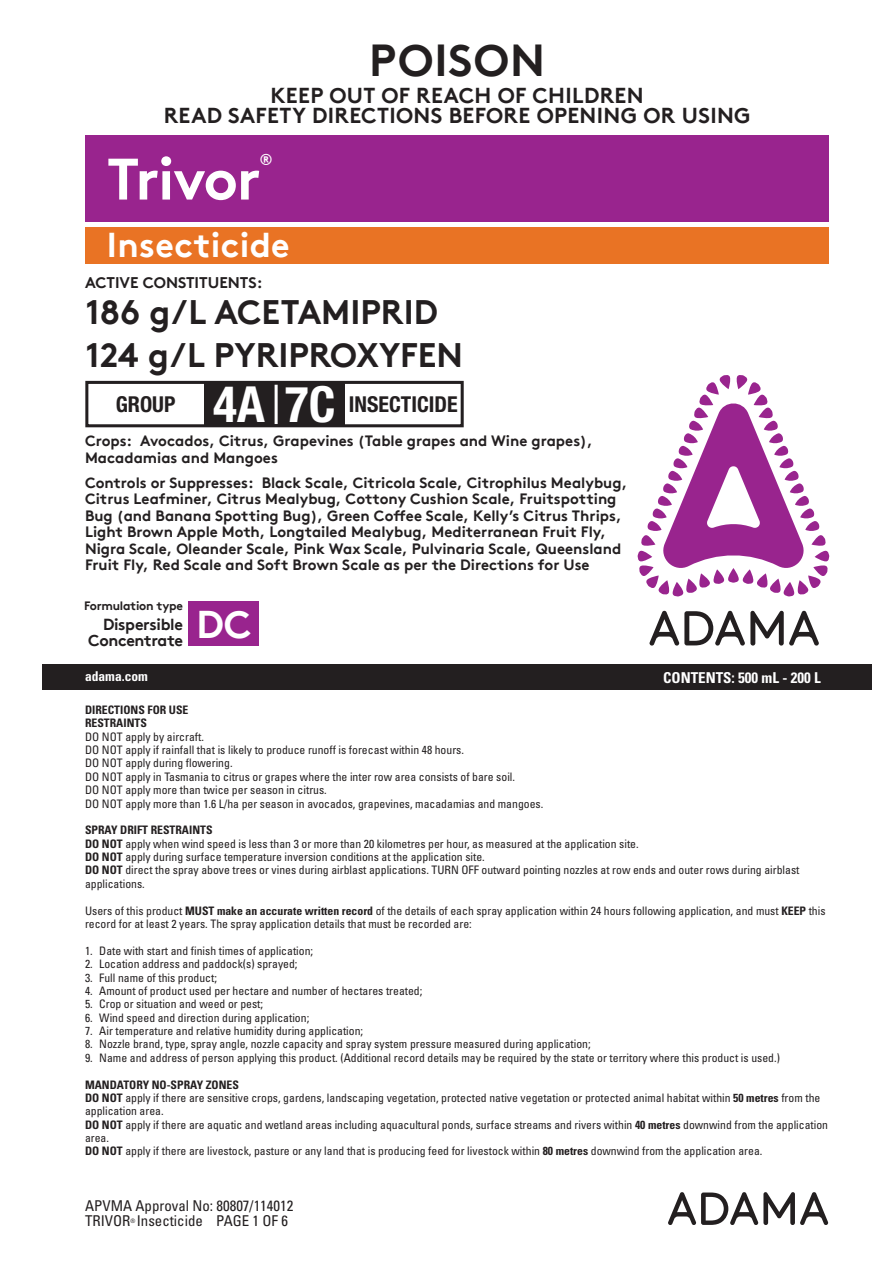
<style>
.page{position:relative;width:893px;height:1263px;background:#fff}
.page>*{position:absolute;margin:0;border:0;box-sizing:border-box;transform-origin:0 0}
.t1{font:700 58.35px "Brown TT";letter-spacing:-.02em;color:#fff}
.t2{font:700 condensed 49.8px "Helvetica Neue";color:#fff}
.t3{font:700 44.85px "Brown TT";letter-spacing:.02em;color:#231f20}
.t4{font:700 38.7px "Brown TT";color:#fff}
.t5{font:700 34.5px "Brown TT";letter-spacing:.01em;color:#fff}
.t6{font:700 33.9px/43px "Brown TT";color:#231f20}
.t7{font:700 condensed 21.9px "Helvetica Neue";color:#231f20}
.t8{font:700 21.6px/20.1px "Brown TT";letter-spacing:.015em;color:#231f20;text-align:center}
.t9{font:700 16.05px/16px "Brown TT";letter-spacing:-.02em;color:#231f20;text-align:right}
.t10{font:700 15.9px "Brown TT";color:#fff}
.t11{font:700 15.45px "Brown TT";color:#231f20}
.t12{font:700 15px/16.5px "Brown TT";color:#231f20}
.t13{font:700 condensed 15px "Univers";color:#fff}
.t14{font:condensed 14.85px/15.8px "Univers";color:#231f20}
.t15{font:700 condensed 13.5px "Univers";color:#fff}
.t16{font:700 12.15px "Brown TT";letter-spacing:-.02em;color:#231f20}
.t17{font:condensed 11.7px/13.4px "Univers";color:#231f20}
.t18{font:700 condensed 11.7px/13.4px "Univers";color:#231f20}
.t19{font:condensed 6.15px "Univers";color:#231f20}
.s1{font-weight:700}
</style>
<div class="page">
<svg style="left:668px;top:1192px;width:160px;height:33px"></svg>
<div style="left:43px;top:664px;width:829px;height:26px;background:#231f20"></div>
<div style="left:85px;top:136px;width:743px;height:86px;background:#99248e"></div>
<div style="left:85px;top:228px;width:744px;height:36px;background:#e97324"></div>
<svg style="left:649px;top:611px;width:170px;height:34px"></svg>
<div style="left:189px;top:601px;width:70px;height:44px;background:#99248e"></div>
<svg style="left:637px;top:375px;width:192px;height:222px"></svg>
<div style="left:276px;top:382px;width:68px;height:43px;background:#231f20"></div>
<div style="left:204px;top:382px;width:70px;height:43px;background:#231f20"></div>
<hr style="left:275px;top:385px;width:3px;height:39px;background:#fff">
<div style="left:85px;top:381px;width:379px;height:46px;border:3px solid #231f20"></div>
<h3 class="t3" style="left:369px;top:33px;width:177px">POISON</h3>
<h3 class="t8" style="left:164px;top:85px;width:588px">KEEP OUT OF REACH OF CHILDREN<br>READ SAFETY DIRECTIONS BEFORE OPENING OR USING</h3>
<h1 class="t1" style="left:107px;top:144px;width:155px">Trivor</h1>
<h3 class="t10" style="left:259px;top:150px;width:15px">®</h3>
<h3 class="t5" style="left:107px;top:224px;width:184px">Insecticide</h3>
<h3 class="t11" style="left:85px;top:274px;width:179px">ACTIVE CONSTITUENTS:</h3>
<h3 class="t6" style="left:85px;top:290px;width:379px">186 g/L ACETAMIPRID<br>124 g/L PYRIPROXYFEN</h3>
<h3 class="t7" style="left:116px;top:391px;width:61px">GROUP</h3>
<h2 class="t2" style="left:213px;top:374px;width:124px">4A 7C</h2>
<h3 class="t7" style="left:349px;top:391px;width:110px">INSECTICIDE</h3>
<p class="t12" style="left:85px;top:433px;width:509px">Crops: Avocados, Citrus, Grapevines (Table grapes and Wine grapes),<br>Macadamias and Mangoes</p>
<p class="t12" style="left:85px;top:474px;width:544px">Controls or Suppresses: Black Scale, Citricola Scale, Citrophilus Mealybug, Citrus Leafminer, Citrus Mealybug, Cottony Cushion Scale, Fruitspotting Bug (and Banana Spotting Bug), Green Coffee Scale, Kelly’s Citrus Thrips, Light Brown Apple Moth, Longtailed Mealybug, Mediterranean Fruit Fly, Nigra Scale, Oleander Scale, Pink Wax Scale, Pulvinaria Scale, Queensland Fruit Fly, Red Scale and Soft Brown Scale as per the Directions for Use</p>
<p class="t16" style="left:84px;top:598px;width:100px">Formulation type</p>
<h3 class="t9" style="left:88px;top:616px;width:96px">Dispersible<br>Concentrate</h3>
<h3 class="t4" style="left:196px;top:601px;width:56px">DC</h3>
<p class="t15" style="left:85px;top:668px;width:64px">adama.com</p>
<p class="t13" style="left:663px;top:668px;width:159px">CONTENTS: 500 mL - 200 L</p>
<p class="t18" style="left:85px;top:703px;width:105px">DIRECTIONS FOR USE<br>RESTRAINTS</p>
<p class="t17" style="left:85px;top:729px;width:460px">DO NOT apply by aircraft.<br>DO NOT apply if rainfall that is likely to produce runoff is forecast within 48 hours.<br>DO NOT apply during flowering.<br>DO NOT apply in Tasmania to citrus or grapes where the inter row area consists of bare soil.<br>DO NOT apply more than twice per season in citrus.<br>DO NOT apply more than 1.6 L/ha per season in avocados, grapevines, macadamias and mangoes.</p>
<p class="t17" style="left:85px;top:823px;width:716px"><span class="s1">SPRAY DRIFT RESTRAINTS<br>DO NOT</span> apply when wind speed is less than 3 or more than 20 kilometres per hour, as measured at the application site.<br><span class="s1">DO NOT</span> apply during surface temperature inversion conditions at the application site.<br><span class="s1">DO NOT</span> direct the spray above trees or vines during airblast applications. TURN OFF outward pointing nozzles at row ends and outer rows during airblast applications.</p>
<p class="t17" style="left:85px;top:903px;width:742px">Users of this product <span class="s1">MUST make an accurate written record</span> of the details of each spray application within 24 hours following application, and must <span class="s1">KEEP</span> this record for at least 2 years. The spray application details that must be recorded are:</p>
<p class="t17" style="left:85px;top:943px;width:230px">1. Date with start and finish times of application;</p>
<p class="t17" style="left:85px;top:957px;width:214px">2. Location address and paddock(s) sprayed;</p>
<p class="t17" style="left:85px;top:970px;width:133px">3. Full name of this product;</p>
<p class="t17" style="left:85px;top:984px;width:339px">4. Amount of product used per hectare and number of hectares treated;</p>
<p class="t17" style="left:85px;top:997px;width:180px">5. Crop or situation and weed or pest;</p>
<p class="t17" style="left:85px;top:1010px;width:226px">6. Wind speed and direction during application;</p>
<p class="t17" style="left:85px;top:1024px;width:280px">7. Air temperature and relative humidity during application;</p>
<p class="t17" style="left:85px;top:1037px;width:507px">8. Nozzle brand, type, spray angle, nozzle capacity and spray system pressure measured during application;</p>
<p class="t17" style="left:85px;top:1051px;width:696px">9. Name and address of person applying this product. (Additional record details may be required by the state or territory where this product is used.)</p>
<p class="t17" style="left:85px;top:1077px;width:745px"><span class="s1">MANDATORY NO-SPRAY ZONES<br>DO NOT</span> apply if there are sensitive crops, gardens, landscaping vegetation, protected native vegetation or protected animal habitat within <span class="s1">50 metres</span> from the application area.<br><span class="s1">DO NOT</span> apply if there are aquatic and wetland areas including aquacultural ponds, surface streams and rivers within <span class="s1">40 metres</span> downwind from the application area.<br><span class="s1">DO NOT</span> apply if there are livestock, pasture or any land that is producing feed for livestock within <span class="s1">80 metres</span> downwind from the application area.</p>
<p class="t14" style="left:85px;top:1197px;width:210px">APVMA Approval No: 80807/114012<br>TRIVOR Insecticide PAGE 1 OF 6</p>
<p class="t19" style="left:131px;top:1217px;width:6px">®</p>
</div>
